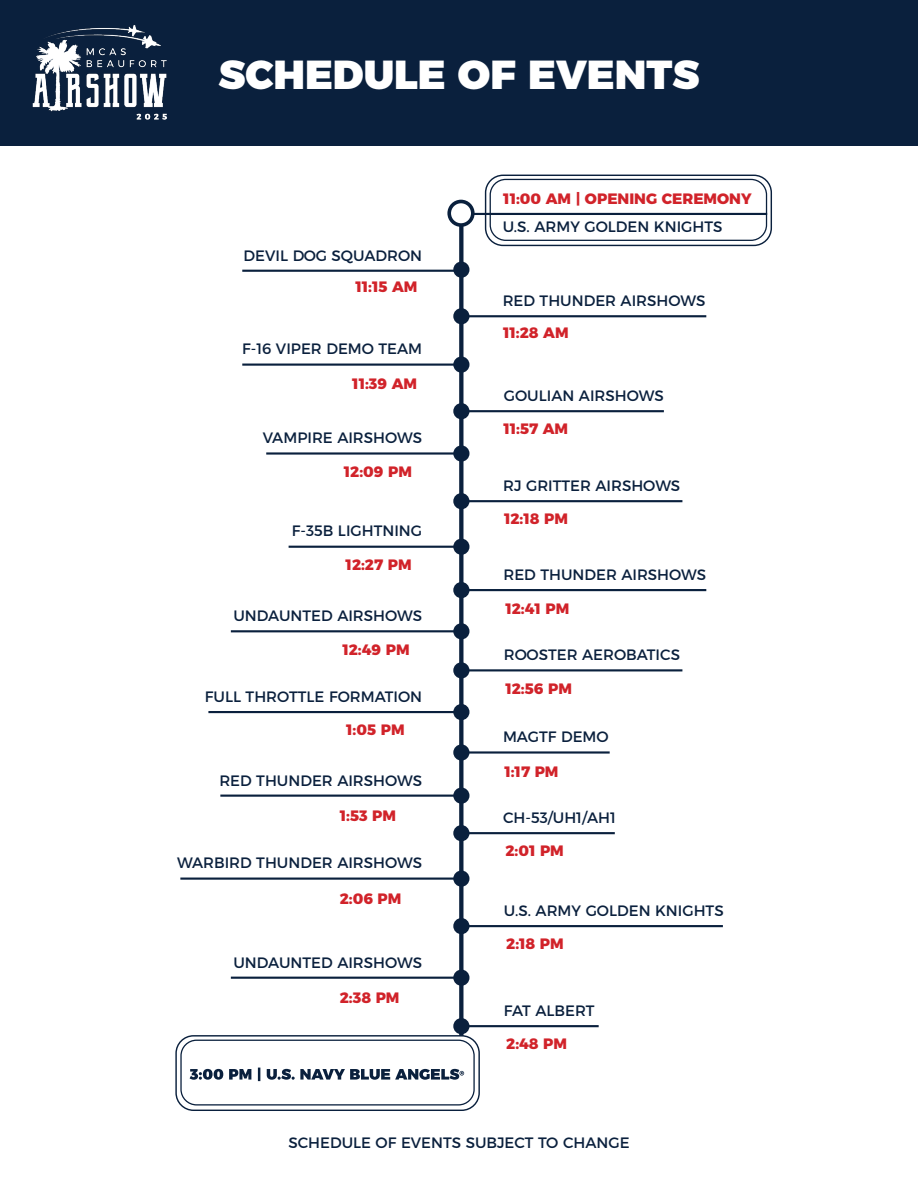
<style>
.page{position:relative;width:918px;height:1188px;background:#fff}
.page>*{position:absolute;margin:0;border:0;box-sizing:border-box;transform-origin:0 0}
.t1{font:900 40.5px "Montserrat";color:#fff}
.Body_Header{font:15px "Montserrat";color:#0a203d}
.Body_Header-2{font:800 15px "Montserrat";color:#d1232a}
</style>
<div class="page">
<svg style="left:459px;top:227px;width:4px;height:808px;background:#152a45"></svg>
<svg style="left:176px;top:1036px;width:303px;height:74px"></svg>
<div style="left:175px;top:1035px;width:305px;height:76px;border:1px solid #0a203d;border-radius:17px"></div>
<div style="left:181px;top:1040px;width:293px;height:65px;background:#fff;border-radius:16px"></div>
<div style="left:180px;top:1040px;width:295px;height:66px;border:1px solid #0a203d;border-radius:16px"></div>
<hr style="left:462px;top:213px;width:305px;height:2px;background:#0a203d">
<div style="left:449px;top:201px;width:24px;height:24px;background:#fff;border-radius:50%"></div>
<div style="left:447px;top:200px;width:28px;height:27px;border:4px solid #0a203d;border-radius:50%"></div>
<hr style="left:242px;top:270px;width:219px;height:2px;background:#0a203d">
<div style="left:454px;top:263px;width:14px;height:14px;background:#0a203d;border-radius:50%"></div>
<div style="left:453px;top:262px;width:16px;height:16px;border:2px solid #0a203d;border-radius:50%"></div>
<hr style="left:242px;top:364px;width:220px;height:2px;background:#0a203d">
<div style="left:454px;top:358px;width:14px;height:14px;background:#0a203d;border-radius:50%"></div>
<div style="left:453px;top:357px;width:16px;height:16px;border:2px solid #0a203d;border-radius:50%"></div>
<hr style="left:266px;top:452px;width:197px;height:3px;background:#0a203d">
<div style="left:454px;top:446px;width:14px;height:15px;background:#0a203d;border-radius:50%"></div>
<div style="left:453px;top:445px;width:16px;height:17px;border:2px solid #0a203d;border-radius:50%"></div>
<hr style="left:289px;top:546px;width:174px;height:2px;background:#0a203d">
<div style="left:454px;top:540px;width:14px;height:14px;background:#0a203d;border-radius:50%"></div>
<div style="left:453px;top:539px;width:16px;height:16px;border:2px solid #0a203d;border-radius:50%"></div>
<hr style="left:231px;top:630px;width:233px;height:2px;background:#0a203d">
<div style="left:454px;top:624px;width:14px;height:14px;background:#0a203d;border-radius:50%"></div>
<div style="left:453px;top:623px;width:16px;height:16px;border:2px solid #0a203d;border-radius:50%"></div>
<hr style="left:208px;top:711px;width:256px;height:2px;background:#0a203d">
<div style="left:454px;top:705px;width:14px;height:14px;background:#0a203d;border-radius:50%"></div>
<div style="left:453px;top:704px;width:16px;height:16px;border:2px solid #0a203d;border-radius:50%"></div>
<hr style="left:461px;top:751px;width:149px;height:3px;background:#0a203d">
<div style="left:454px;top:745px;width:14px;height:15px;background:#0a203d;border-radius:50%"></div>
<div style="left:453px;top:744px;width:16px;height:17px;border:2px solid #0a203d;border-radius:50%"></div>
<hr style="left:462px;top:315px;width:244px;height:2px;background:#0a203d">
<div style="left:454px;top:309px;width:14px;height:14px;background:#0a203d;border-radius:50%"></div>
<div style="left:453px;top:308px;width:16px;height:16px;border:2px solid #0a203d;border-radius:50%"></div>
<hr style="left:462px;top:410px;width:202px;height:2px;background:#0a203d">
<div style="left:454px;top:404px;width:14px;height:14px;background:#0a203d;border-radius:50%"></div>
<div style="left:453px;top:403px;width:16px;height:16px;border:2px solid #0a203d;border-radius:50%"></div>
<hr style="left:462px;top:500px;width:220px;height:2px;background:#0a203d">
<div style="left:454px;top:494px;width:14px;height:14px;background:#0a203d;border-radius:50%"></div>
<div style="left:453px;top:493px;width:16px;height:16px;border:2px solid #0a203d;border-radius:50%"></div>
<hr style="left:463px;top:589px;width:243px;height:2px;background:#0a203d">
<div style="left:454px;top:583px;width:14px;height:14px;background:#0a203d;border-radius:50%"></div>
<div style="left:453px;top:582px;width:16px;height:16px;border:2px solid #0a203d;border-radius:50%"></div>
<hr style="left:463px;top:669px;width:219px;height:2px;background:#0a203d">
<div style="left:454px;top:663px;width:14px;height:14px;background:#0a203d;border-radius:50%"></div>
<div style="left:453px;top:662px;width:16px;height:16px;border:2px solid #0a203d;border-radius:50%"></div>
<hr style="left:220px;top:795px;width:237px;height:2px;background:#0a203d">
<hr style="left:180px;top:878px;width:277px;height:2px;background:#0a203d">
<hr style="left:231px;top:977px;width:226px;height:2px;background:#0a203d">
<div style="left:454px;top:789px;width:14px;height:14px;background:#0a203d;border-radius:50%"></div>
<div style="left:453px;top:788px;width:16px;height:16px;border:2px solid #0a203d;border-radius:50%"></div>
<div style="left:454px;top:872px;width:14px;height:14px;background:#0a203d;border-radius:50%"></div>
<div style="left:453px;top:871px;width:16px;height:16px;border:2px solid #0a203d;border-radius:50%"></div>
<div style="left:454px;top:971px;width:14px;height:14px;background:#0a203d;border-radius:50%"></div>
<div style="left:453px;top:970px;width:16px;height:16px;border:2px solid #0a203d;border-radius:50%"></div>
<hr style="left:459px;top:832px;width:156px;height:2px;background:#0a203d">
<hr style="left:460px;top:925px;width:263px;height:2px;background:#0a203d">
<hr style="left:460px;top:1025px;width:139px;height:2px;background:#0a203d">
<div style="left:454px;top:826px;width:14px;height:14px;background:#0a203d;border-radius:50%"></div>
<div style="left:453px;top:825px;width:16px;height:16px;border:2px solid #0a203d;border-radius:50%"></div>
<div style="left:454px;top:919px;width:14px;height:14px;background:#0a203d;border-radius:50%"></div>
<div style="left:453px;top:918px;width:16px;height:16px;border:2px solid #0a203d;border-radius:50%"></div>
<div style="left:454px;top:1019px;width:14px;height:14px;background:#0a203d;border-radius:50%"></div>
<div style="left:453px;top:1018px;width:16px;height:16px;border:2px solid #0a203d;border-radius:50%"></div>
<svg style="left:190px;top:1068px;width:274px;height:13px"></svg>
<div style="left:490px;top:179px;width:277px;height:62px;border:1px solid #0a203d;border-radius:16px"></div>
<div style="left:485px;top:175px;width:287px;height:71px;border:1px solid #0a203d;border-radius:17px"></div>
<div style="left:0;top:0;width:918px;height:146px;background:#0a203d"></div>
<img style="left:32px;top:25px;width:135px;height:95px">
<p class="t1" style="left:219px;top:40px;width:482px">SCHEDULE OF EVENTS</p>
<p class="Body_Header-2" style="left:503px;top:187px;width:250px">11:00 AM | OPENING CEREMONY</p>
<p class="Body_Header" style="left:244px;top:243px;width:180px">DEVIL DOG SQUADRON</p>
<p class="Body_Header-2" style="left:355px;top:274px;width:64px">11:15 AM</p>
<p class="Body_Header" style="left:242px;top:337px;width:181px">F-16 VIPER DEMO TEAM</p>
<p class="Body_Header-2" style="left:352px;top:371px;width:66px">11:39 AM</p>
<p class="Body_Header" style="left:263px;top:426px;width:161px">VAMPIRE AIRSHOWS</p>
<p class="Body_Header-2" style="left:344px;top:459px;width:70px">12:09 PM</p>
<p class="Body_Header" style="left:292px;top:519px;width:132px">F-35B LIGHTNING</p>
<p class="Body_Header-2" style="left:346px;top:552px;width:67px">12:27 PM</p>
<p class="Body_Header" style="left:233px;top:603px;width:190px">UNDAUNTED AIRSHOWS</p>
<p class="Body_Header-2" style="left:342px;top:637px;width:69px">12:49 PM</p>
<p class="Body_Header" style="left:205px;top:684px;width:219px">FULL THROTTLE FORMATION</p>
<p class="Body_Header-2" style="left:346px;top:717px;width:60px">1:05 PM</p>
<p class="Body_Header" style="left:219px;top:768px;width:204px">RED THUNDER AIRSHOWS</p>
<p class="Body_Header-2" style="left:340px;top:803px;width:58px">1:53 PM</p>
<p class="Body_Header" style="left:177px;top:851px;width:246px">WARBIRD THUNDER AIRSHOWS</p>
<p class="Body_Header-2" style="left:340px;top:886px;width:63px">2:06 PM</p>
<p class="Body_Header" style="left:233px;top:950px;width:190px">UNDAUNTED AIRSHOWS</p>
<p class="Body_Header-2" style="left:340px;top:985px;width:61px">2:38 PM</p>
<p class="Body_Header" style="left:503px;top:215px;width:221px">U.S. ARMY GOLDEN KNIGHTS</p>
<p class="Body_Header" style="left:503px;top:288px;width:204px">RED THUNDER AIRSHOWS</p>
<p class="Body_Header-2" style="left:503px;top:320px;width:67px">11:28 AM</p>
<p class="Body_Header" style="left:504px;top:383px;width:161px">GOULIAN AIRSHOWS</p>
<p class="Body_Header-2" style="left:503px;top:417px;width:66px">11:57 AM</p>
<p class="Body_Header" style="left:503px;top:474px;width:179px">RJ GRITTER AIRSHOWS</p>
<p class="Body_Header-2" style="left:504px;top:506px;width:65px">12:18 PM</p>
<p class="Body_Header" style="left:503px;top:563px;width:204px">RED THUNDER AIRSHOWS</p>
<p class="Body_Header-2" style="left:505px;top:597px;width:65px">12:41 PM</p>
<p class="Body_Header" style="left:504px;top:643px;width:178px">ROOSTER AEROBATICS</p>
<p class="Body_Header-2" style="left:505px;top:676px;width:68px">12:56 PM</p>
<p class="Body_Header" style="left:503px;top:725px;width:107px">MAGTF DEMO</p>
<p class="Body_Header-2" style="left:504px;top:759px;width:56px">1:17 PM</p>
<p class="Body_Header" style="left:503px;top:806px;width:114px">CH-53/UH1/AH1</p>
<p class="Body_Header-2" style="left:505px;top:839px;width:60px">2:01 PM</p>
<p class="Body_Header" style="left:504px;top:898px;width:221px">U.S. ARMY GOLDEN KNIGHTS</p>
<p class="Body_Header-2" style="left:506px;top:932px;width:59px">2:18 PM</p>
<p class="Body_Header" style="left:504px;top:999px;width:92px">FAT ALBERT</p>
<p class="Body_Header-2" style="left:506px;top:1032px;width:62px">2:48 PM</p>
<p class="Body_Header" style="left:288px;top:1131px;width:343px">SCHEDULE OF EVENTS SUBJECT TO CHANGE</p>
</div>
